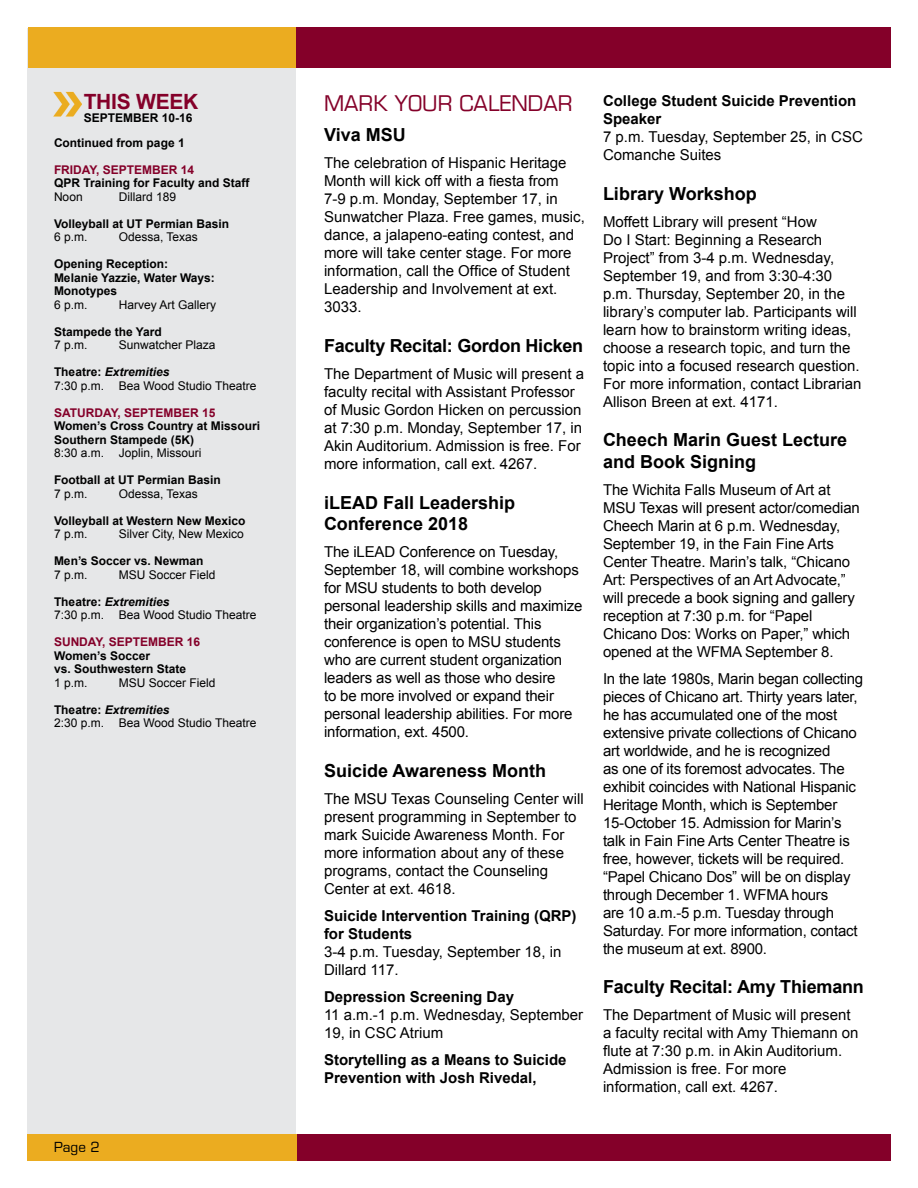
<style>
.page{position:relative;width:918px;height:1188px;background:#fff}
.page>*{position:absolute;margin:0;border:0;box-sizing:border-box;transform-origin:0 0}
.Category_hedder{font:21px "Eurostile";color:#840029}
.Category_hedder-2{font:700 21px "Arial";letter-spacing:-.01em;color:#840029}
.Headline{font:700 18px/21.6px "Arial";color:#000}
.Text{font:15px/18px "Arial";color:#000}
.Text-2{font:700 15px/18px "Arial";color:#000}
.t1{font:13.5px "Eurostile";color:#000}
.Calendar_event{font:700 12px/13.5px "Arial";color:#000}
.Calendar_event_locat{font:12px "Arial";color:#000}
.Calendar_event-2{font:italic 700 12px "Arial";color:#000}
.Calendar_date{font:700 12px "Arial";color:#840029}
.Category_hedder-3{font:700 12px "Arial";color:#000}
.s1{font-style:normal}
</style>
<div class="page">
<div style="left:27px;top:28px;width:269px;height:1106px;background:#e6e7e8"></div>
<div style="left:291px;top:27px;width:600px;height:41px;background:#840029"></div>
<div style="left:28px;top:27px;width:267px;height:41px;background:#ebac20"></div>
<div style="left:291px;top:1134px;width:600px;height:27px;background:#840029"></div>
<div style="left:28px;top:1134px;width:269px;height:27px;background:#ebac20"></div>
<img style="left:53px;top:91px;width:29px;height:26px">
<p class="Category_hedder-2" style="left:84px;top:88px;width:116px">THIS WEEK</p>
<p class="Category_hedder" style="left:324px;top:90px;width:250px">MARK YOUR CALENDAR</p>
<p class="Headline" style="left:324px;top:125px;width:83px">Viva MSU</p>
<p class="Text" style="left:324px;top:154px;width:262px">The celebration of Hispanic Heritage Month will kick off with a fiesta from<br>7-9 p.m. Monday, September 17, in Sunwatcher Plaza. Free games, music, dance, a jalapeno-eating contest, and more will take center stage. For more information, call the Office of Student Leadership and Involvement at ext.<br>3033.</p>
<p class="Headline" style="left:324px;top:335px;width:261px">Faculty Recital: Gordon Hicken</p>
<p class="Text" style="left:324px;top:365px;width:262px">The Department of Music will present a faculty recital with Assistant Professor of Music Gordon Hicken on percussion at 7:30 p.m. Monday, September 17, in Akin Auditorium. Admission is free. For more information, call ext. 4267.</p>
<p class="Headline" style="left:324px;top:492px;width:193px">iLEAD Fall Leadership<br>Conference 2018</p>
<p class="Text" style="left:324px;top:543px;width:260px">The iLEAD Conference on Tuesday, September 18, will combine workshops for MSU students to both develop personal leadership skills and maximize their organization’s potential. This conference is open to MSU students who are current student organization leaders as well as those who desire<br>to be more involved or expand their personal leadership abilities. For more information, ext. 4500.</p>
<p class="Headline" style="left:324px;top:760px;width:224px">Suicide Awareness Month</p>
<p class="Text" style="left:324px;top:790px;width:261px">The MSU Texas Counseling Center will present programming in September to mark Suicide Awareness Month. For more information about any of these programs, contact the Counseling<br>Center at ext. 4618.</p>
<p class="Text-2" style="left:324px;top:907px;width:254px">Suicide Intervention Training (QRP) for Students</p>
<p class="Text" style="left:324px;top:943px;width:239px">3-4 p.m. Tuesday, September 18, in<br>Dillard 117.</p>
<p class="Text-2" style="left:324px;top:988px;width:192px">Depression Screening Day</p>
<p class="Text" style="left:324px;top:1006px;width:261px">11 a.m.-1 p.m. Wednesday, September<br>19, in CSC Atrium</p>
<p class="Text-2" style="left:324px;top:1051px;width:244px">Storytelling as a Means to Suicide<br>Prevention with Josh Rivedal,</p>
<p class="Category_hedder-3" style="left:84px;top:110px;width:110px">SEPTEMBER 10-16</p>
<p class="Calendar_event" style="left:54px;top:136px;width:132px">Continued from page 1</p>
<p class="Calendar_date" style="left:54px;top:162px;width:142px">FRIDAY, SEPTEMBER 14</p>
<p class="Calendar_event" style="left:54px;top:177px;width:197px">QPR Training for Faculty and Staff</p>
<p class="Calendar_event_locat" style="left:54px;top:189px;width:30px">Noon</p>
<p class="Calendar_event_locat" style="left:119px;top:189px;width:59px">Dillard 189</p>
<p class="Calendar_event" style="left:54px;top:217px;width:177px">Volleyball at UT Permian Basin</p>
<p class="Calendar_event_locat" style="left:54px;top:229px;width:35px">6 p.m.</p>
<p class="Calendar_event_locat" style="left:119px;top:229px;width:81px">Odessa, Texas</p>
<p class="Calendar_event" style="left:54px;top:258px;width:116px">Opening Reception:</p>
<p class="Calendar_event" style="left:54px;top:271px;width:162px">Melanie Yazzie, Water Ways:<br>Monotypes</p>
<p class="Calendar_event_locat" style="left:54px;top:297px;width:35px">6 p.m.</p>
<p class="Calendar_event_locat" style="left:119px;top:297px;width:99px">Harvey Art Gallery</p>
<p class="Calendar_event" style="left:54px;top:325px;width:109px">Stampede the Yard</p>
<p class="Calendar_event_locat" style="left:54px;top:337px;width:35px">7 p.m.</p>
<p class="Calendar_event_locat" style="left:119px;top:337px;width:98px">Sunwatcher Plaza</p>
<p class="Calendar_event-2" style="left:54px;top:364px;width:117px"><span class="s1">Theatre:</span> Extremities</p>
<p class="Calendar_event_locat" style="left:54px;top:378px;width:204px">7:30 p.m. Bea Wood Studio Theatre</p>
<p class="Calendar_date" style="left:54px;top:405px;width:163px">SATURDAY, SEPTEMBER 15</p>
<p class="Calendar_event" style="left:54px;top:420px;width:208px">Women’s Cross Country at Missouri<br>Southern Stampede (5K)</p>
<p class="Calendar_event_locat" style="left:54px;top:445px;width:149px">8:30 a.m. Joplin, Missouri</p>
<p class="Calendar_event" style="left:54px;top:474px;width:168px">Football at UT Permian Basin</p>
<p class="Calendar_event_locat" style="left:54px;top:486px;width:35px">7 p.m.</p>
<p class="Calendar_event_locat" style="left:119px;top:486px;width:81px">Odessa, Texas</p>
<p class="Calendar_event" style="left:54px;top:514px;width:193px">Volleyball at Western New Mexico</p>
<p class="Calendar_event_locat" style="left:54px;top:526px;width:35px">7 p.m.</p>
<p class="Calendar_event_locat" style="left:119px;top:526px;width:127px">Silver City, New Mexico</p>
<p class="Calendar_event" style="left:54px;top:555px;width:151px">Men’s Soccer vs. Newman</p>
<p class="Calendar_event_locat" style="left:54px;top:567px;width:35px">7 p.m.</p>
<p class="Calendar_event_locat" style="left:119px;top:567px;width:98px">MSU Soccer Field</p>
<p class="Calendar_event-2" style="left:54px;top:594px;width:117px"><span class="s1">Theatre:</span> Extremities</p>
<p class="Calendar_event_locat" style="left:54px;top:607px;width:204px">7:30 p.m. Bea Wood Studio Theatre</p>
<p class="Calendar_date" style="left:54px;top:634px;width:148px">SUNDAY, SEPTEMBER 16</p>
<p class="Calendar_event" style="left:54px;top:649px;width:98px">Women’s Soccer</p>
<p class="Calendar_event" style="left:54px;top:663px;width:134px">vs. Southwestern State</p>
<p class="Calendar_event_locat" style="left:54px;top:675px;width:35px">1 p.m.</p>
<p class="Calendar_event_locat" style="left:119px;top:675px;width:98px">MSU Soccer Field</p>
<p class="Calendar_event-2" style="left:54px;top:702px;width:117px"><span class="s1">Theatre:</span> Extremities</p>
<p class="Calendar_event_locat" style="left:54px;top:715px;width:204px">2:30 p.m. Bea Wood Studio Theatre</p>
<p class="t1" style="left:54px;top:1139px;width:47px">Page 2</p>
<p class="Text-2" style="left:603px;top:92px;width:255px">College Student Suicide Prevention<br>Speaker</p>
<p class="Text" style="left:603px;top:128px;width:261px">7 p.m. Tuesday, September 25, in CSC<br>Comanche Suites</p>
<p class="Headline" style="left:603px;top:183px;width:155px">Library Workshop</p>
<p class="Text" style="left:603px;top:212px;width:260px">Moffett Library will present “How<br>Do I Start: Beginning a Research Project” from 3-4 p.m. Wednesday, September 19, and from 3:30-4:30 p.m. Thursday, September 20, in the library’s computer lab. Participants will learn how to brainstorm writing ideas, choose a research topic, and turn the topic into a focused research question.<br>For more information, contact Librarian Allison Breen at ext. 4171.</p>
<p class="Headline" style="left:603px;top:430px;width:246px">Cheech Marin Guest Lecture and Book Signing</p>
<p class="Text" style="left:603px;top:481px;width:258px">The Wichita Falls Museum of Art at MSU Texas will present actor/comedian Cheech Marin at 6 p.m. Wednesday, September 19, in the Fain Fine Arts Center Theatre. Marin’s talk, “Chicano Art: Perspectives of an Art Advocate,” will precede a book signing and gallery reception at 7:30 p.m. for “Papel Chicano Dos: Works on Paper,” which opened at the WFMA September 8.</p>
<p class="Text" style="left:603px;top:670px;width:262px">In the late 1980s, Marin began collecting pieces of Chicano art. Thirty years later, he has accumulated one of the most extensive private collections of Chicano art worldwide, and he is recognized<br>as one of its foremost advocates. The exhibit coincides with National Hispanic Heritage Month, which is September 15-October 15. Admission for Marin’s talk in Fain Fine Arts Center Theatre is free, however, tickets will be required. “Papel Chicano Dos” will be on display through December 1. WFMA hours<br>are 10 a.m.-5 p.m. Tuesday through Saturday. For more information, contact the museum at ext. 8900.</p>
<p class="Headline" style="left:603px;top:977px;width:262px">Faculty Recital: Amy Thiemann</p>
<p class="Text" style="left:603px;top:1006px;width:257px">The Department of Music will present a faculty recital with Amy Thiemann on flute at 7:30 p.m. in Akin Auditorium.<br>Admission is free. For more information, call ext. 4267.</p>
</div>
